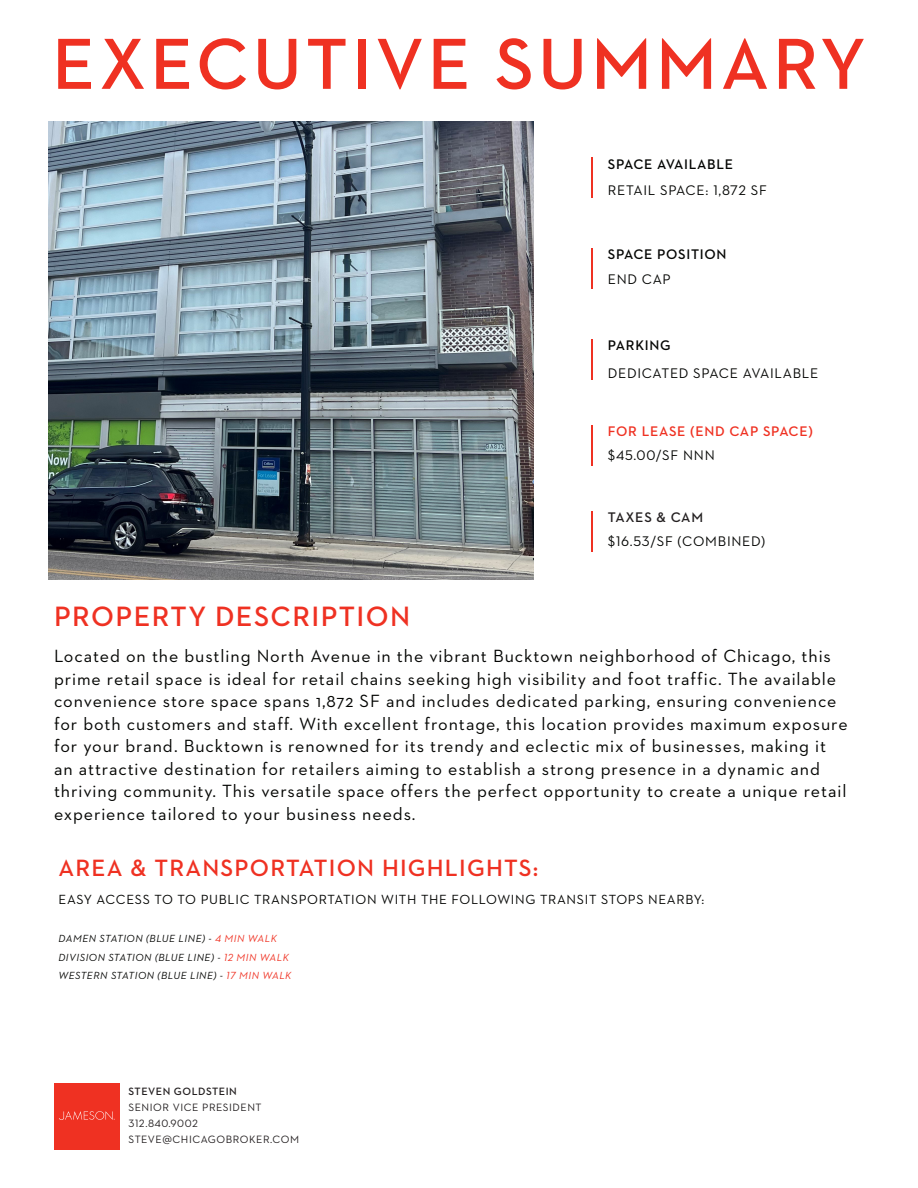
<style>
.page{position:relative;width:918px;height:1188px;background:#fff}
.page>*{position:absolute;margin:0;border:0;box-sizing:border-box;transform-origin:0 0}
.t1{font:600 73.5px "Neutraface 2 Text";letter-spacing:.05em;color:#ef3122}
.t2{font:600 28.5px "Neutraface 2 Text";letter-spacing:.05em;color:#ef3122}
.t3{font:600 24px "Neutraface 2 Text";letter-spacing:.05em;color:#ef3122}
.bullets{font:18px/22.5px "Neutraface 2 Text";letter-spacing:.05em;color:#040503}
.t4{font:14.1px "Neutraface 2 Text";letter-spacing:.05em;color:#040503}
.t5{font:600 14.1px "Neutraface 2 Text";letter-spacing:.05em;color:#040503}
.t6{font:600 14.1px "Neutraface 2 Text";letter-spacing:.05em;color:#ef3122}
.t7{font:600 14.1px "Neutraface 2 Text";letter-spacing:.05em;color:#231f20}
.bullets-2{font:13.5px "Neutraface 2 Text";letter-spacing:.05em;color:#040503}
.t8{font:10.8px "Neutraface 2 Text";letter-spacing:.05em;color:#231f20}
.t9{font:600 10.8px "Neutraface 2 Text";letter-spacing:.05em;color:#231f20}
.bullets-3{font:italic 10.5px "Neutraface 2 Text";letter-spacing:.05em;color:#040503}
.s1{color:#ef3122}
</style>
<div class="page">
<hr style="left:591px;top:158px;width:1px;height:40px;background:#ef3122">
<hr style="left:591px;top:248px;width:1px;height:41px;background:#ef3122">
<hr style="left:591px;top:339px;width:1px;height:40px;background:#ef3122">
<img style="left:49px;top:122px;width:484px;height:458px">
<div style="left:54px;top:1083px;width:65px;height:66px;background:#ef3122"></div>
<svg style="left:59px;top:1111px;width:56px;height:9px"></svg>
<hr style="left:591px;top:511px;width:1px;height:41px;background:#ef3122">
<hr style="left:591px;top:425px;width:1px;height:41px;background:#ef3122">
<p class="t1" style="left:52px;top:17px;width:815px">EXECUTIVE SUMMARY</p>
<p class="t5" style="left:608px;top:155px;width:127px">SPACE AVAILABLE</p>
<p class="t4" style="left:608px;top:182px;width:161px">RETAIL SPACE: 1,872 SF</p>
<p class="t5" style="left:608px;top:245px;width:120px">SPACE POSITION</p>
<p class="t4" style="left:608px;top:271px;width:65px">END CAP</p>
<p class="t5" style="left:608px;top:336px;width:64px">PARKING</p>
<p class="t4" style="left:608px;top:365px;width:212px">DEDICATED SPACE AVAILABLE</p>
<p class="t6" style="left:608px;top:422px;width:207px">FOR LEASE (END CAP SPACE)</p>
<p class="t4" style="left:608px;top:446px;width:108px">$45.00/SF NNN</p>
<p class="t7" style="left:608px;top:509px;width:97px">TAXES &amp; CAM</p>
<p class="t4" style="left:608px;top:533px;width:159px">$16.53/SF (COMBINED)</p>
<p class="t2" style="left:54px;top:598px;width:358px">PROPERTY DESCRIPTION</p>
<p class="bullets" style="left:54px;top:645px;width:795px">Located on the bustling North Avenue in the vibrant Bucktown neighborhood of Chicago, this prime retail space is ideal for retail chains seeking high visibility and foot traffic. The available convenience store space spans 1,872 SF and includes dedicated parking, ensuring convenience for both customers and staff. With excellent frontage, this location provides maximum exposure for your brand. Bucktown is renowned for its trendy and eclectic mix of businesses, making it an attractive destination for retailers aiming to establish a strong presence in a dynamic and thriving community. This versatile space offers the perfect opportunity to create a unique retail experience tailored to your business needs.</p>
<p class="t3" style="left:58px;top:853px;width:482px">AREA &amp; TRANSPORTATION HIGHLIGHTS:</p>
<p class="bullets-2" style="left:58px;top:891px;width:647px">EASY ACCESS TO TO PUBLIC TRANSPORTATION WITH THE FOLLOWING TRANSIT STOPS NEARBY:</p>
<p class="bullets-3" style="left:58px;top:932px;width:220px">DAMEN STATION (BLUE LINE) - <span class="s1">4 MIN WALK</span></p>
<p class="bullets-3" style="left:58px;top:950px;width:232px">DIVISION STATION (BLUE LINE) - <span class="s1">12 MIN WALK</span></p>
<p class="bullets-3" style="left:58px;top:969px;width:235px">WESTERN STATION (BLUE LINE) - <span class="s1">17 MIN WALK</span></p>
<p class="t9" style="left:129px;top:1084px;width:110px">STEVEN GOLDSTEIN</p>
<p class="t8" style="left:129px;top:1101px;width:135px">SENIOR VICE PRESIDENT</p>
<p class="t8" style="left:129px;top:1117px;width:71px">312.840.9002</p>
<p class="t8" style="left:129px;top:1133px;width:172px">STEVE@CHICAGOBROKER.COM</p>
</div>
